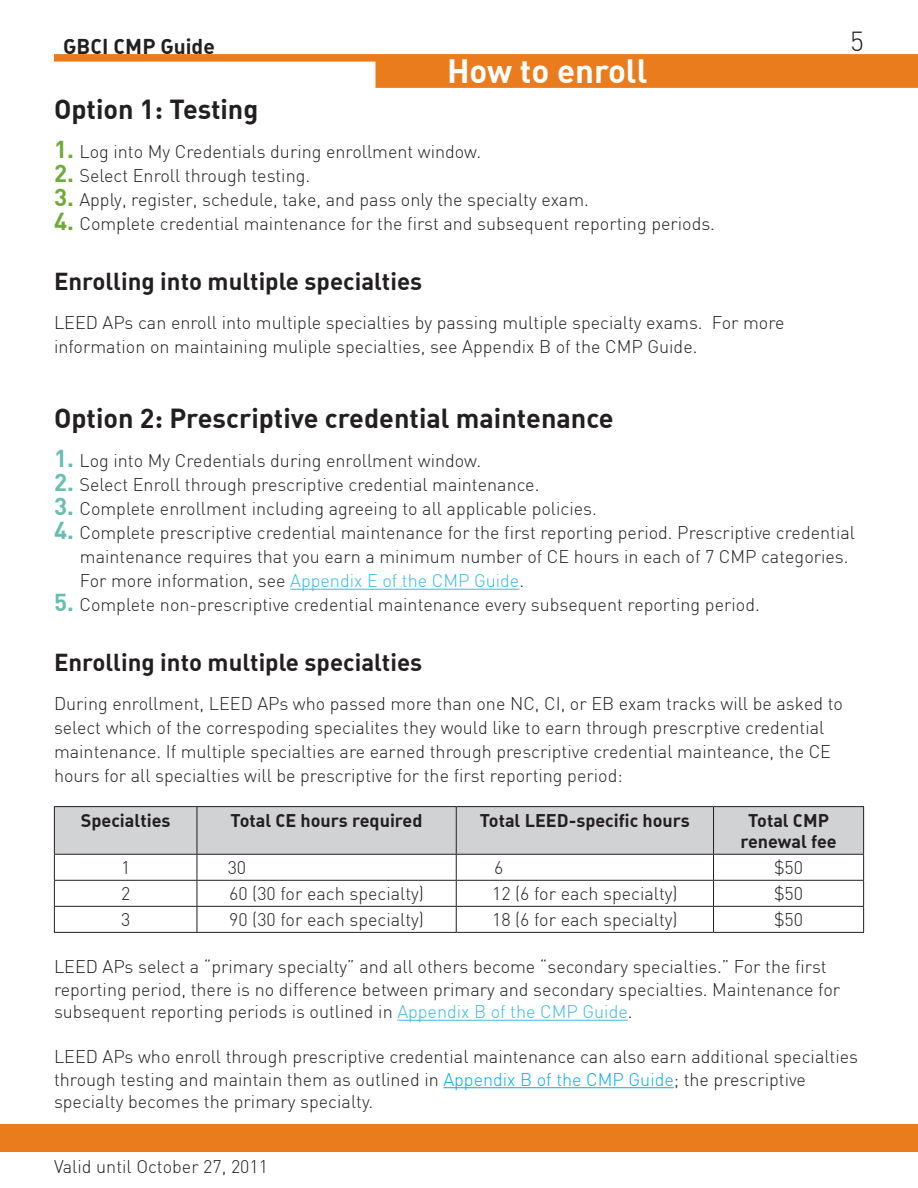
<style>
.page{position:relative;width:918px;height:1188px;background:#fff}
.page>*{position:absolute;margin:0;border:0;box-sizing:border-box;transform-origin:0 0}
.t1{font:33px "DIN Bold Alternate";color:#fff}
.t2{font:27px "DIN Bold Alternate";color:#231f20}
.t3{font:300 27px "DIN";color:#231f20}
.t4{font:24px "DIN Bold Alternate";color:#231f20}
.t5{font:21px "DIN Bold Alternate";color:#231f20}
.t6{font:300 18px/24px "DIN";color:#231f20}
.t7{font:18px/21.6px "DIN Bold Alternate";color:#231f20;text-align:center}
.s1{font-family:"DIN";font-weight:700}
.s2{font-weight:700;font-size:24px;color:#6daa38}
.s3{font-weight:700;font-size:24px;color:#67beaf}
.s4{color:#3abbe3}
.s5{color:#00aeef}
</style>
<div class="page">
<div style="left:54px;top:54px;width:864px;height:8px;background:#ea7c1d"></div>
<div style="left:375px;top:61px;width:543px;height:27px;background:#ea7c1d"></div>
<div style="left:0;top:1124px;width:918px;height:27px;background:#ea7c1d"></div>
<hr style="left:290px;top:589px;width:229px;height:1px;background:#3abbe3">
<hr style="left:397px;top:1020px;width:231px;height:1px;background:#3abbe3">
<hr style="left:443px;top:1087px;width:231px;height:1px;background:#00aeef">
<div style="left:54px;top:807px;width:143px;height:47px;background:#d1d3d4"></div>
<hr style="left:54px;top:880px;width:143px;height:1px;background:#231f20">
<hr style="left:54px;top:906px;width:143px;height:1px;background:#231f20">
<svg style="left:54px;top:855px;width:1px;height:77px"></svg>
<svg style="left:197px;top:807px;width:667px;height:125px"></svg>
<hr style="left:54px;top:932px;width:143px;height:1px;background:#231f20">
<hr style="left:197px;top:932px;width:259px;height:1px;background:#231f20">
<hr style="left:456px;top:932px;width:258px;height:1px;background:#231f20">
<hr style="left:714px;top:932px;width:150px;height:1px;background:#231f20">
<hr style="left:54px;top:806px;width:143px;height:1px;background:#231f20">
<hr style="left:54px;top:807px;width:1px;height:47px;background:#231f20">
<hr style="left:54px;top:854px;width:143px;height:1px;background:#231f20">
<hr style="left:197px;top:806px;width:259px;height:1px;background:#231f20">
<hr style="left:197px;top:807px;width:1px;height:47px;background:#231f20">
<hr style="left:197px;top:854px;width:259px;height:1px;background:#231f20">
<hr style="left:456px;top:806px;width:258px;height:1px;background:#231f20">
<hr style="left:456px;top:807px;width:1px;height:47px;background:#231f20">
<hr style="left:456px;top:854px;width:258px;height:1px;background:#231f20">
<hr style="left:714px;top:806px;width:150px;height:1px;background:#231f20">
<hr style="left:713px;top:807px;width:1px;height:47px;background:#231f20">
<hr style="left:863px;top:807px;width:1px;height:47px;background:#231f20">
<hr style="left:714px;top:854px;width:150px;height:1px;background:#231f20">
<p class="t5" style="left:63px;top:33px;width:153px">GBCI CMP Guide</p>
<h2 class="t3" style="left:850px;top:24px;width:15px">5</h2>
<h1 class="t1" style="left:447px;top:50px;width:202px">How to enroll</h1>
<h2 class="t2" style="left:54px;top:92px;width:206px">Option <span class="s1">1</span>: Testing</h2>
<p class="t6" style="left:54px;top:140px;width:429px"><span class="s2">1.</span> Log into My Credentials during enrollment window.</p>
<p class="t6" style="left:54px;top:164px;width:258px"><span class="s2">2.</span> Select Enroll through testing.</p>
<p class="t6" style="left:54px;top:188px;width:536px"><span class="s2">3.</span> Apply, register, schedule, take, and pass only the specialty exam.</p>
<p class="t6" style="left:54px;top:212px;width:663px"><span class="s2">4.</span> Complete credential maintenance for the first and subsequent reporting periods.</p>
<h3 class="t4" style="left:54px;top:266px;width:370px">Enrolling into multiple specialties</h3>
<p class="t6" style="left:54px;top:311px;width:732px">LEED APs can enroll into multiple specialties by passing multiple specialty exams. For more information on maintaining muliple specialties, see Appendix B of the CMP Guide.</p>
<h2 class="t2" style="left:54px;top:401px;width:561px">Option <span class="s1">2</span>: Prescriptive credential maintenance</h2>
<p class="t6" style="left:54px;top:449px;width:429px"><span class="s3">1.</span> Log into My Credentials during enrollment window.</p>
<p class="t6" style="left:54px;top:473px;width:487px"><span class="s3">2.</span> Select Enroll through prescriptive credential maintenance.</p>
<p class="t6" style="left:54px;top:497px;width:544px"><span class="s3">3.</span> Complete enrollment including agreeing to all applicable policies.</p>
<p class="t6" style="left:80px;top:521px;width:777px;text-indent:-26px"><span class="s3">4.</span> Complete prescriptive credential maintenance for the first reporting period. Prescriptive credential maintenance requires that you earn a minimum number of CE hours in each of 7 CMP categories.<br>For more information, see <span class="s4">Appendix E of the CMP Guide</span>.</p>
<p class="t6" style="left:54px;top:593px;width:707px"><span class="s3">5.</span> Complete non-prescriptive credential maintenance every subsequent reporting period.</p>
<h3 class="t4" style="left:54px;top:647px;width:370px">Enrolling into multiple specialties</h3>
<p class="t6" style="left:54px;top:692px;width:791px">During enrollment, LEED APs who passed more than one NC, CI, or EB exam tracks will be asked to select which of the correspoding specialites they would like to earn through prescrptive credential maintenance. If multiple specialties are earned through prescriptive credential mainteance, the CE hours for all specialties will be prescriptive for the first reporting period:</p>
<p class="t7" style="left:81px;top:809px;width:91px">Specialties</p>
<p class="t7" style="left:231px;top:809px;width:193px">Total CE hours required</p>
<p class="t7" style="left:480px;top:809px;width:212px">Total LEED-specific hours</p>
<p class="t7" style="left:740px;top:809px;width:98px">Total CMP renewal fee</p>
<p class="t6" style="left:121px;top:856px;width:11px">1</p>
<p class="t6" style="left:228px;top:856px;width:20px">30</p>
<p class="t6" style="left:494px;top:856px;width:11px">6</p>
<p class="t6" style="left:774px;top:856px;width:31px">$50</p>
<p class="t6" style="left:121px;top:882px;width:11px">2</p>
<p class="t6" style="left:229px;top:882px;width:196px">60 (30 for each specialty)</p>
<p class="t6" style="left:492px;top:882px;width:187px">12 (6 for each specialty)</p>
<p class="t6" style="left:774px;top:882px;width:31px">$50</p>
<p class="t6" style="left:121px;top:908px;width:11px">3</p>
<p class="t6" style="left:229px;top:908px;width:196px">90 (30 for each specialty)</p>
<p class="t6" style="left:492px;top:908px;width:187px">18 (6 for each specialty)</p>
<p class="t6" style="left:774px;top:908px;width:31px">$50</p>
<p class="t6" style="left:54px;top:955px;width:788px;line-height:22.5px">LEED APs select a “primary specialty” and all others become “secondary specialties.” For the first reporting period, there is no difference between primary and secondary specialties. Maintenance for subsequent reporting periods is outlined in <span class="s4">Appendix B of the CMP Guide</span>.</p>
<p class="t6" style="left:54px;top:1045px;width:806px;line-height:22.5px">LEED APs who enroll through prescriptive credential maintenance can also earn additional specialties through testing and maintain them as outlined in <span class="s5">Appendix B of the CMP Guide</span>; the prescriptive specialty becomes the primary specialty.</p>
<p class="t6" style="left:54px;top:1155px;width:216px">Valid until October 27, 2011</p>
</div>
